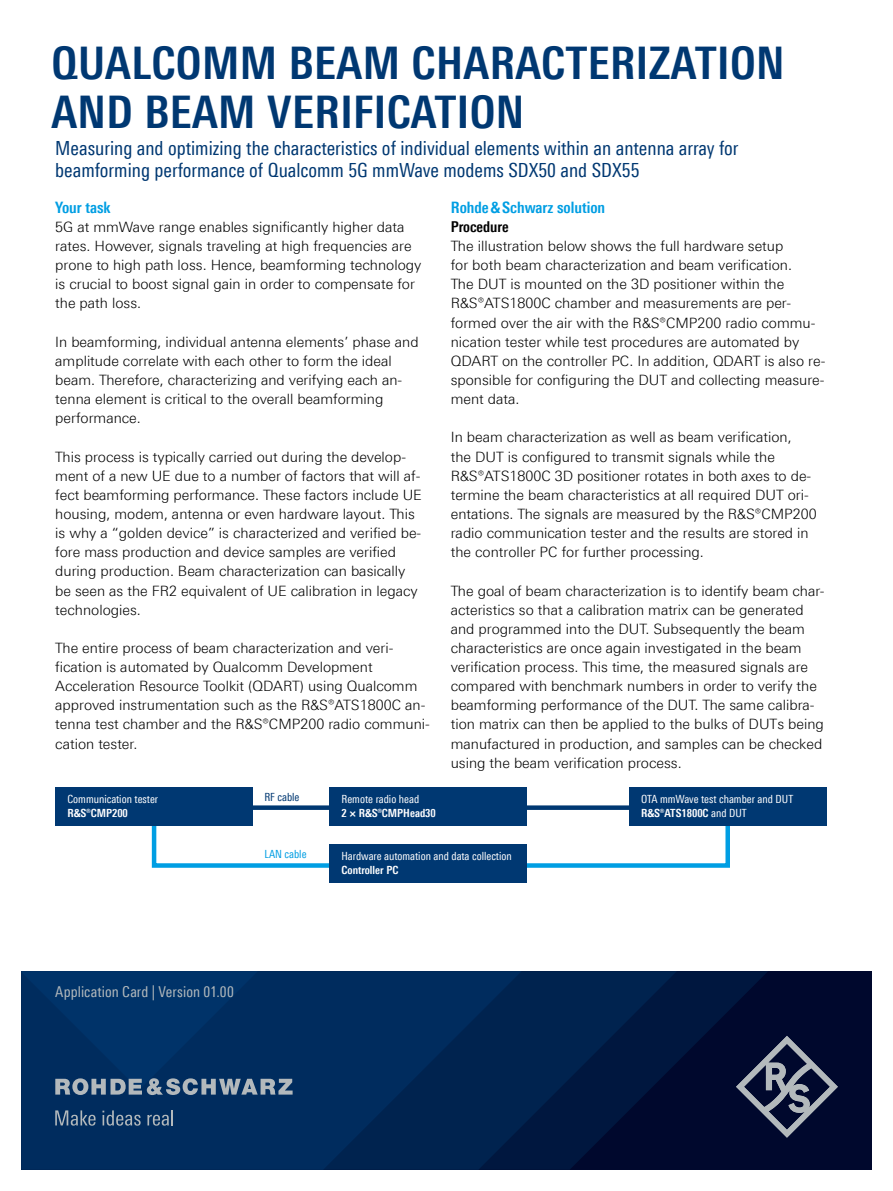
<style>
.page{position:relative;width:893px;height:1191px;background:#fff}
.page>*{position:absolute;margin:0;border:0;box-sizing:border-box;transform-origin:0 0}
.Seiten_Headline_30Pt{font:700 45px/49.5px "Linotype Univers 620 Cn";letter-spacing:.01em;color:#003872}
.Teaser{font:19.5px/22px "Linotype Univers 420 Cn";color:#003872}
.Absatzfett_cyan{font:700 15.75px "Linotype Univers 620 Cn";color:#009ee3}
.t1{font:15px "Linotype Univers 420 Cn";letter-spacing:.005em;color:#b3b9bc}
.Absatzfett_schwarz_o{font:700 15px "Linotype Univers 620 Cn";color:#000}
.Haupttext{font:300 14.25px/19.2px "Linotype Univers 330";color:#000}
.Haupttext_ohne_Absta{font:300 14.25px/19.2px "Linotype Univers 330";color:#000}
.t2{font:11.25px/13.5px "Linotype Univers 420 Cn";color:#fff}
.t3{font:11.25px "Linotype Univers 420 Cn";color:#009ee3}
.t4{font:11.25px "Linotype Univers 420 Cn";color:#003872}
.s1{font-family:"Linotype Univers 620 Cn";font-weight:700}
</style>
<div class="page">
<div style="left:152px;top:822px;width:578px;height:45px;border:4px solid #009ee3"></div>
<div style="left:243px;top:805px;width:392px;height:5px;background:#003872"></div>
<div style="left:329px;top:844px;width:198px;height:38px;background:#003872"></div>
<div style="left:329px;top:787px;width:198px;height:38px;background:#003872"></div>
<div style="left:55px;top:787px;width:198px;height:38px;background:#003872"></div>
<div style="left:629px;top:787px;width:197px;height:38px;background:#003872"></div>
<div style="left:21px;top:971px;width:851px;height:198px;background:#00082d"></div>
<svg style="left:677px;top:971px;width:90px;height:91px;fill:#00173f"></svg>
<svg style="left:522px;top:971px;width:155px;height:198px"></svg>
<svg style="left:21px;top:971px;width:501px;height:198px;background:#002959"></svg>
<svg style="left:736px;top:1035px;width:102px;height:102px"></svg>
<svg style="left:21px;top:971px;width:272px;height:124px;background:#0b3768"></svg>
<svg style="left:55px;top:1110px;width:41px;height:15px"></svg>
<svg style="left:102px;top:1110px;width:39px;height:15px"></svg>
<svg style="left:147px;top:1110px;width:26px;height:15px"></svg>
<p class="Seiten_Headline_30Pt" style="left:51px;top:38px;width:735px">QUALCOMM BEAM CHARACTERIZATION<br>AND BEAM VERIFICATION</p>
<p class="Teaser" style="left:55px;top:137px;width:685px">Measuring and optimizing the characteristics of individual elements within an antenna array for beamforming performance of Qualcomm 5G mmWave modems SDX50 and SDX55</p>
<p class="Absatzfett_cyan" style="left:55px;top:198px;width:57px">Your task</p>
<p class="Haupttext_ohne_Absta" style="left:55px;top:217px;width:368px">5G at mmWave range enables significantly higher data rates. However, signals traveling at high frequencies are prone to high path loss. Hence, beamforming technology is crucial to boost signal gain in order to compensate for the path loss.</p>
<p class="Haupttext" style="left:55px;top:332px;width:365px">In beamforming, individual antenna elements’ phase and amplitude correlate with each other to form the ideal beam. Therefore, characterizing and verifying each an&shy;tenna element is critical to the overall beamforming performance.</p>
<p class="Haupttext" style="left:55px;top:447px;width:368px">This process is typically carried out during the develop&shy;ment of a new UE due to a number of factors that will af&shy;fect beamforming performance. These factors include UE housing, modem, antenna or even hardware layout. This is why a “golden device” is characterized and verified be&shy;fore mass production and device samples are verified during production. Beam characterization can basically be seen as the FR2 equivalent of UE calibration in legacy technologies.</p>
<p class="Haupttext" style="left:55px;top:638px;width:376px">The entire process of beam characterization and veri&shy;fication is automated by Qualcomm Development Acceleration Resource Toolkit (QDART) using Qualcomm approved instrumentation such as the R&amp;S®ATS1800C an&shy;tenna test chamber and the R&amp;S®CMP200 radio communi&shy;cation tester.</p>
<p class="Absatzfett_cyan" style="left:451px;top:198px;width:156px">Rohde&amp;Schwarz solution</p>
<p class="Absatzfett_schwarz_o" style="left:451px;top:217px;width:59px">Procedure</p>
<p class="Haupttext_ohne_Absta" style="left:451px;top:236px;width:376px">The illustration below shows the full hardware setup<br>for both beam characterization and beam verification.<br>The DUT is mounted on the 3D positioner within the R&amp;S®ATS1800C chamber and measurements are per&shy;formed over the air with the R&amp;S®CMP200 radio commu&shy;nication tester while test procedures are automated by QDART on the controller PC. In addition, QDART is also re&shy;sponsible for configuring the DUT and collecting measure&shy;ment data.</p>
<p class="Haupttext" style="left:451px;top:427px;width:368px">In beam characterization as well as beam verification,<br>the DUT is configured to transmit signals while the R&amp;S®ATS1800C 3D positioner rotates in both axes to de&shy;termine the beam characteristics at all required DUT ori&shy;entations. The signals are measured by the R&amp;S®CMP200 radio communication tester and the results are stored in the controller PC for further processing.</p>
<p class="Haupttext" style="left:451px;top:580px;width:375px">The goal of beam characterization is to identify beam char&shy;acteristics so that a calibration matrix can be generated and programmed into the DUT. Subsequently the beam characteristics are once again investigated in the beam verification process. This time, the measured signals are compared with benchmark numbers in order to verify the beamforming performance of the DUT. The same calibra&shy;tion matrix can then be applied to the bulks of DUTs being manufactured in production, and samples can be checked using the beam verification process.</p>
<p class="t4" style="left:264px;top:790px;width:37px">RF cable</p>
<p class="t2" style="left:68px;top:792px;width:92px">Communication tester <span class="s1">¸CMP200</span></p>
<p class="t2" style="left:641px;top:792px;width:154px">OTA mmWave test chamber and DUT <span class="s1">¸ATS1800C</span> and DUT</p>
<p class="t2" style="left:341px;top:792px;width:96px">Remote radio head<br><span class="s1">2 × ¸CMPHead30</span></p>
<p class="t3" style="left:264px;top:847px;width:44px">LAN cable</p>
<p class="t2" style="left:341px;top:849px;width:172px">Hardware automation and data collection<br><span class="s1">Controller PC</span></p>
<p class="t1" style="left:55px;top:983px;width:180px">Application Card | Version 01.00</p>
</div>
